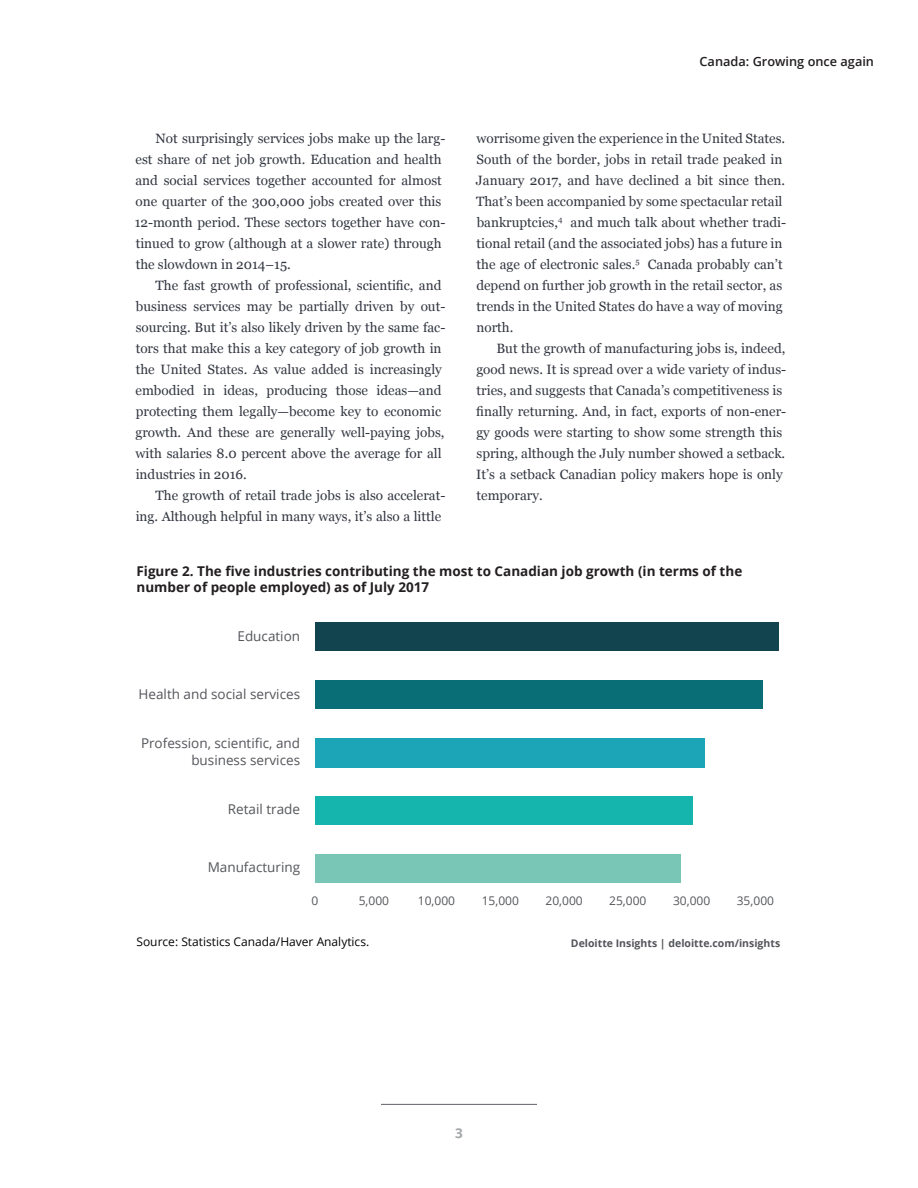
<style>
.page{position:relative;width:918px;height:1188px;background:#fff}
.page>*{position:absolute;margin:0;border:0;box-sizing:border-box;transform-origin:0 0}
.body-copy{font:13.5px/21px "Georgia";color:#323640}
.t1{font:700 13.5px/16.2px "Open Sans";color:#231f20}
.t2{font:13.5px/16.2px "Open Sans";color:#54555a;text-align:right}
.t3{font:700 13.5px "Open Sans";color:#a3a7a9}
.t4{font:600 12.75px "Open Sans";color:#231f20}
.t5{font:12px "Open Sans";color:#54555a}
.t6{font:12px "Open Sans";color:#040503}
.t7{font:700 10.5px "Open Sans";color:#54555a}
</style>
<div class="page">
<hr style="left:381px;top:1104px;width:156px;height:1px;background:#5f6369">
<div style="left:315px;top:854px;width:365px;height:29px;background:#79c5b6"></div>
<div style="left:315px;top:796px;width:377px;height:29px;background:#15b4ad"></div>
<div style="left:315px;top:738px;width:389px;height:29px;background:#1ca4b7"></div>
<div style="left:315px;top:680px;width:447px;height:29px;background:#0a6e77"></div>
<div style="left:315px;top:622px;width:463px;height:29px;background:#11444e"></div>
<p class="body-copy" style="left:135px;top:127px;width:312px;text-indent:21px">Not surprisingly services jobs make up the larg&shy;est share of net job growth. Education and health and social services together accounted for almost one quarter of the 300,000 jobs created over this 12-month period. These sectors together have con&shy;tinued to grow (although at a slower rate) through the slowdown in 2014–15.</p>
<p class="body-copy" style="left:135px;top:274px;width:311px;text-indent:20px">The fast growth of professional, scientific, and business services may be partially driven by out&shy;sourcing. But it’s also likely driven by the same fac&shy;tors that make this a key category of job growth in the United States. As value added is increasingly embodied in ideas, producing those ideas—and protecting them legally—become key to economic growth. And these are generally well-paying jobs, with salaries 8.0 percent above the average for all industries in 2016.</p>
<p class="body-copy" style="left:136px;top:484px;width:311px;text-indent:20px">The growth of retail trade jobs is also accelerat&shy;ing. Although helpful in many ways, it’s also a little</p>
<p class="t4" style="left:700px;top:53px;width:176px">Canada: Growing once again</p>
<p class="body-copy" style="left:476px;top:127px;width:312px">worrisome given the experience in the United States.<br>South of the border, jobs in retail trade peaked in January 2017, and have declined a bit since then.<br>That’s been accompanied by some spectacular retail bankruptcies,<sup>4</sup> and much talk about whether tradi&shy;tional retail (and the associated jobs) has a future in the age of electronic sales.<sup>5</sup> Canada probably can’t depend on further job growth in the retail sector, as trends in the United States do have a way of moving north.</p>
<p class="body-copy" style="left:476px;top:337px;width:312px;text-indent:20px">But the growth of manufacturing jobs is, indeed, good news. It is spread over a wide variety of indus&shy;tries, and suggests that Canada’s competitiveness is finally returning. And, in fact, exports of non-ener&shy;gy goods were starting to show some strength this spring, although the July number showed a setback.<br>It’s a setback Canadian policy makers hope is only temporary.</p>
<p class="t1" style="left:136px;top:563px;width:607px">Figure 2. The five industries contributing the most to Canadian job growth (in terms of the number of people employed) as of July 2017</p>
<p class="t2" style="left:238px;top:627px;width:64px">Education</p>
<p class="t2" style="left:139px;top:685px;width:163px">Health and social services</p>
<p class="t2" style="left:141px;top:735px;width:161px">Profession, scientific, and business services</p>
<p class="t2" style="left:228px;top:801px;width:74px">Retail trade</p>
<p class="t2" style="left:208px;top:859px;width:94px">Manufacturing</p>
<p class="t5" style="left:311px;top:892px;width:8px">0</p>
<p class="t5" style="left:359px;top:892px;width:32px">5,000</p>
<p class="t5" style="left:418px;top:892px;width:39px">10,000</p>
<p class="t5" style="left:482px;top:892px;width:39px">15,000</p>
<p class="t5" style="left:545px;top:892px;width:39px">20,000</p>
<p class="t5" style="left:609px;top:892px;width:39px">25,000</p>
<p class="t5" style="left:673px;top:892px;width:39px">30,000</p>
<p class="t5" style="left:737px;top:892px;width:39px">35,000</p>
<p class="t6" style="left:136px;top:933px;width:234px">Source: Statistics Canada/Haver Analytics.</p>
<p class="t7" style="left:571px;top:936px;width:211px">Deloitte Insights | deloitte.com/insights</p>
<p class="t3" style="left:455px;top:1123px;width:9px">3</p>
</div>
